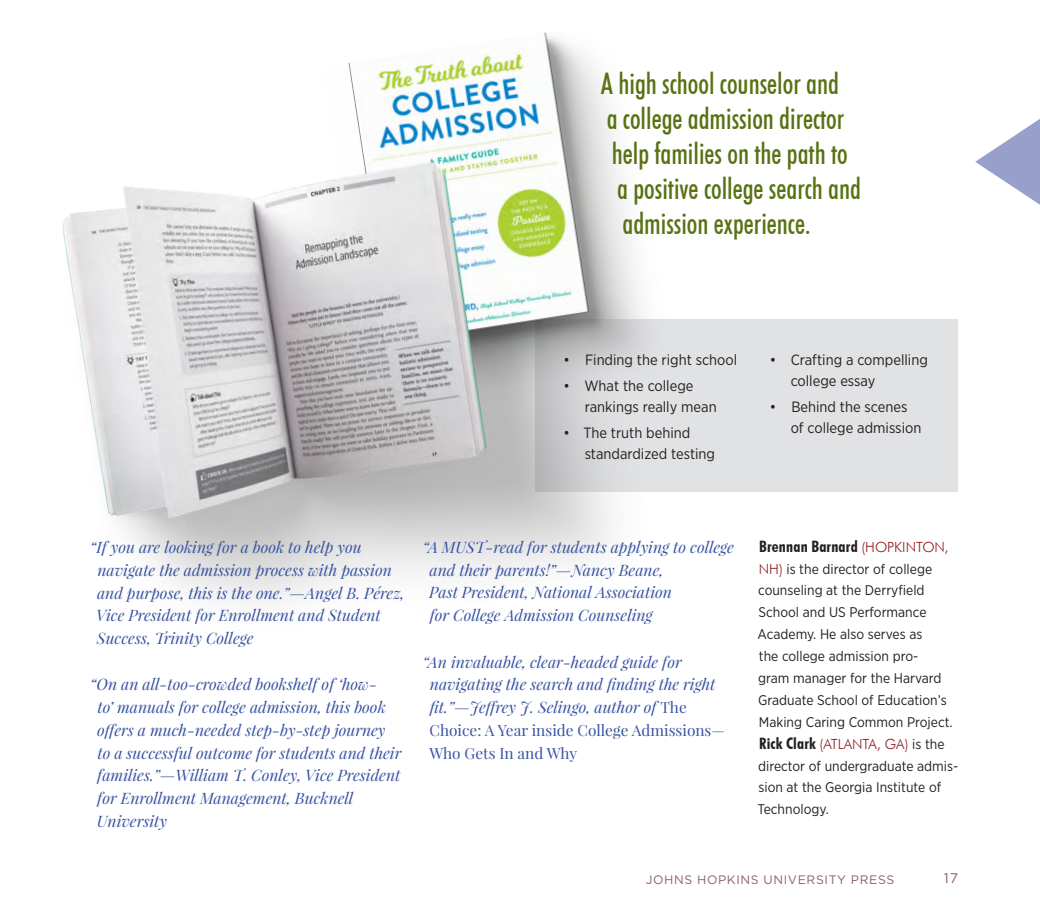
<style>
.page{position:relative;width:1040px;height:914px;background:#fff}
.page>*{position:absolute;margin:0;border:0;box-sizing:border-box;transform-origin:0 0}
.callout{font:500 condensed 29.75px "Futura BT";color:#587113;scale:.93 1}
.blurb{font:italic 15.75px/22.8px "Playfair Display";color:#3853a3}
.bio{font:700 condensed 15.75px "Futura BT";letter-spacing:.015em;color:#231f20}
.blurb-2{font:15.4px/22.8px "Playfair Display";color:#3853a3}
.bullets{font:14.88px/21px "Gotham Narrow";color:#231f20}
.bio-2{font:14px/21.9px "Gotham Narrow";color:#231f20}
.t1{font:14px "Gotham";color:#8a5b7a}
.t2{font:12.25px "Gotham";letter-spacing:.05em;color:#8a5b7a}
.s1{font-style:normal;font-size:15.4px}
.s2{font-weight:300;font-stretch:normal;font-size:14px;color:#90191d}
.s3{font-family:"Futura BT";font-weight:300;color:#90191d}
.s4{font-family:"Futura BT";font-weight:700;font-stretch:condensed;font-size:15.75px}
</style>
<div class="page">
<div style="left:536px;top:319px;width:422px;height:172px;background:#e1e2e4"></div>
<img style="left:62px;top:32px;width:646px;height:571px">
<svg style="left:975px;top:119px;width:65px;height:86px"></svg>
<p class="callout" style="left:601px;top:65px;width:257px">A high school counselor and</p>
<p class="callout" style="left:607px;top:100px;width:257px">a college admission director</p>
<p class="callout" style="left:611px;top:135px;width:255px">help families on the path to</p>
<p class="callout" style="left:617px;top:170px;width:263px">a positive college search and</p>
<p class="callout" style="left:622px;top:205px;width:203px">admission experience.</p>
<p class="bullets" style="left:563px;top:349px;width:175px">• Finding the right school</p>
<p class="bullets" style="left:585px;top:375px;width:133px;text-indent:-21px">• What the college rankings really mean</p>
<p class="bullets" style="left:584px;top:422px;width:132px;text-indent:-21px">• The truth behind standardized testing</p>
<p class="bullets" style="left:790px;top:349px;width:139px;text-indent:-21px">• Crafting a compelling college essay</p>
<p class="bullets" style="left:790px;top:396px;width:132px;text-indent:-21px">• Behind the scenes of college admission</p>
<p class="blurb" style="left:96px;top:535px;width:309px;text-indent:-6px">“If you are looking for a book to help you navigate the admission process with passion and purpose, this is the one.”—Angel B. Pérez, Vice President for Enrollment and Student Success, Trinity College</p>
<p class="blurb" style="left:97px;top:672px;width:306px;text-indent:-7px">“On an all-too-crowded bookshelf of ‘how-<br>to’ manuals for college admission, this book offers a much-needed step-by-step journey to a successful outcome for students and their families.”—William T. Conley, Vice President for Enrollment Management, Bucknell University</p>
<p class="blurb" style="left:429px;top:535px;width:306px;text-indent:-7px">“A MUST-read for students applying to college and their parents!”—Nancy Beane,<br>Past President, National Association<br>for College Admission Counseling</p>
<p class="blurb" style="left:430px;top:650px;width:287px;text-indent:-7px">“An invaluable, clear-headed guide for navigating the search and finding the right fit.”—Jeffrey J. Selingo, author of <span class="s1">The</span></p>
<p class="blurb-2" style="left:429px;top:718px;width:297px">Choice: A Year inside College Admissions—<br>Who Gets In and Why</p>
<p class="bio" style="left:759px;top:536px;width:191px">Brennan Barnard <span class="s2">(HOPKINTON,</span></p>
<p class="bio-2" style="left:757px;top:557px;width:202px"><span class="s3">NH)</span> is the director of college counseling at the Derryfield<br>School and US Performance<br>Academy. He also serves as<br>the college admission pro-<br>gram manager for the Harvard<br>Graduate School of Education’s<br>Making Caring Common Project.<br><span class="s4">Rick Clark</span> <span class="s3">(ATLANTA, GA)</span> is the director of undergraduate admis&shy;sion at the Georgia Institute of<br>Technology.</p>
<p class="t2" style="left:645px;top:871px;width:250px">JOHNS HOPKINS UNIVERSITY PRESS</p>
<p class="t1" style="left:944px;top:869px;width:16px">17</p>
</div>
